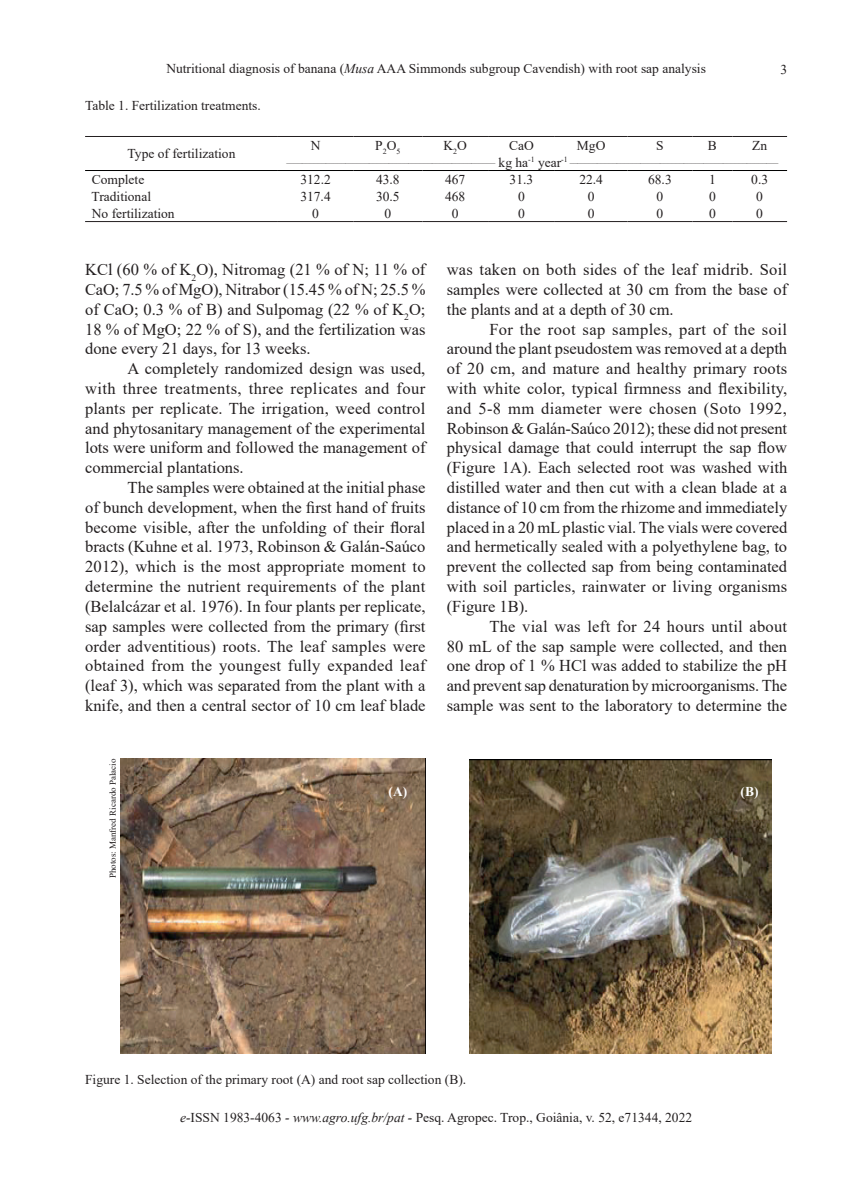
<style>
.page{position:relative;width:851px;height:1191px;background:#fff}
.page>*{position:absolute;margin:0;border:0;box-sizing:border-box;transform-origin:0 0}
.t1{font:16.5px/19.8px "Times New Roman";color:#231f20;text-align:justify}
.t2{font:13.5px "Times New Roman";color:#231f20}
.t3{font:700 13.5px "Times New Roman";color:#fff}
.t4{font:9px "Times New Roman";color:#231f20}
.t5{font:7.8px "Times New Roman";color:#231f20}
.s1{font-style:italic}
.s2{font-size:13.5px}
</style>
<div class="page">
<img style="left:120px;top:758px;width:305px;height:295px">
<img style="left:469px;top:759px;width:302px;height:294px">
<hr style="left:85px;top:136px;width:193px;height:1px;background:#231f20">
<hr style="left:278px;top:136px;width:75px;height:1px;background:#231f20">
<hr style="left:353px;top:136px;width:69px;height:1px;background:#231f20">
<hr style="left:422px;top:136px;width:66px;height:1px;background:#231f20">
<hr style="left:488px;top:136px;width:67px;height:1px;background:#231f20">
<hr style="left:555px;top:136px;width:72px;height:1px;background:#231f20">
<hr style="left:627px;top:136px;width:65px;height:1px;background:#231f20">
<hr style="left:692px;top:136px;width:40px;height:1px;background:#231f20">
<hr style="left:732px;top:136px;width:55px;height:1px;background:#231f20">
<hr style="left:85px;top:170px;width:193px;height:1px;background:#000001">
<hr style="left:278px;top:170px;width:75px;height:1px;background:#000001">
<hr style="left:353px;top:170px;width:69px;height:1px;background:#000001">
<hr style="left:422px;top:170px;width:66px;height:1px;background:#000001">
<hr style="left:488px;top:170px;width:67px;height:1px;background:#000001">
<hr style="left:555px;top:170px;width:72px;height:1px;background:#000001">
<hr style="left:627px;top:170px;width:65px;height:1px;background:#000001">
<hr style="left:692px;top:170px;width:40px;height:1px;background:#000001">
<hr style="left:732px;top:170px;width:55px;height:1px;background:#000001">
<hr style="left:85px;top:221px;width:193px;height:1px;background:#231f20">
<hr style="left:278px;top:221px;width:75px;height:1px;background:#231f20">
<hr style="left:353px;top:221px;width:69px;height:1px;background:#231f20">
<hr style="left:422px;top:221px;width:66px;height:1px;background:#231f20">
<hr style="left:488px;top:221px;width:67px;height:1px;background:#231f20">
<hr style="left:555px;top:221px;width:72px;height:1px;background:#231f20">
<hr style="left:627px;top:221px;width:65px;height:1px;background:#231f20">
<hr style="left:692px;top:221px;width:40px;height:1px;background:#231f20">
<hr style="left:732px;top:221px;width:55px;height:1px;background:#231f20">
<p class="t2" style="left:166px;top:59px;width:541px">Nutritional diagnosis of banana (<span class="s1">Musa</span> AAA Simmonds subgroup Cavendish) with root sap analysis</p>
<p class="t2" style="left:780px;top:60px;width:8px">3</p>
<p class="t2" style="left:85px;top:96px;width:177px">Table 1. Fertilization treatments.</p>
<p class="t2" style="left:128px;top:144px;width:109px">Type of fertilization</p>
<p class="t2" style="left:311px;top:136px;width:11px">N</p>
<p class="t2" style="left:375px;top:136px;width:27px">P<sub>2</sub>O<sub>5</sub></p>
<p class="t2" style="left:443px;top:136px;width:25px">K<sub>2</sub>O</p>
<p class="t2" style="left:509px;top:136px;width:26px">CaO</p>
<p class="t2" style="left:577px;top:136px;width:30px">MgO</p>
<p class="t2" style="left:656px;top:136px;width:9px">S</p>
<p class="t2" style="left:707px;top:136px;width:11px">B</p>
<p class="t2" style="left:752px;top:136px;width:16px">Zn</p>
<p class="t5" style="left:286px;top:154px;width:493px">_____________________________________________________ <span class="s2">kg ha</span>-1 <span class="s2">year</span>-1 _____________________________________________________</p>
<p class="t2" style="left:92px;top:170px;width:54px">Complete</p>
<p class="t2" style="left:300px;top:170px;width:32px">312.2</p>
<p class="t2" style="left:376px;top:170px;width:25px">43.8</p>
<p class="t2" style="left:445px;top:170px;width:22px">467</p>
<p class="t2" style="left:509px;top:170px;width:25px">31.3</p>
<p class="t2" style="left:579px;top:170px;width:25px">22.4</p>
<p class="t2" style="left:648px;top:170px;width:25px">68.3</p>
<p class="t2" style="left:709px;top:170px;width:8px">1</p>
<p class="t2" style="left:751px;top:170px;width:18px">0.3</p>
<p class="t2" style="left:92px;top:187px;width:61px">Traditional</p>
<p class="t2" style="left:300px;top:187px;width:32px">317.4</p>
<p class="t2" style="left:376px;top:187px;width:25px">30.5</p>
<p class="t2" style="left:445px;top:187px;width:22px">468</p>
<p class="t2" style="left:518px;top:187px;width:8px">0</p>
<p class="t2" style="left:587px;top:187px;width:8px">0</p>
<p class="t2" style="left:656px;top:187px;width:8px">0</p>
<p class="t2" style="left:709px;top:187px;width:8px">0</p>
<p class="t2" style="left:756px;top:187px;width:8px">0</p>
<p class="t2" style="left:92px;top:203px;width:84px">No fertilization</p>
<p class="t2" style="left:312px;top:203px;width:8px">0</p>
<p class="t2" style="left:384px;top:203px;width:8px">0</p>
<p class="t2" style="left:452px;top:203px;width:8px">0</p>
<p class="t2" style="left:518px;top:203px;width:8px">0</p>
<p class="t2" style="left:587px;top:203px;width:8px">0</p>
<p class="t2" style="left:656px;top:203px;width:8px">0</p>
<p class="t2" style="left:709px;top:203px;width:8px">0</p>
<p class="t2" style="left:756px;top:203px;width:8px">0</p>
<p class="t1" style="left:85px;top:259px;width:342px">KCl (60 % of K<sub>2</sub>O), Nitromag (21 % of N; 11 % of CaO; 7.5 % of MgO), Nitrabor (15.45 % of N; 25.5 % of CaO; 0.3 % of B) and Sulpomag (22 % of K<sub>2</sub>O; 18 % of MgO; 22 % of S), and the fertilization was done every 21 days, for 13 weeks.</p>
<p class="t1" style="left:85px;top:358px;width:342px;text-indent:43px">A completely randomized design was used, with three treatments, three replicates and four plants per replicate. The irrigation, weed control and phytosanitary management of the experimental lots were uniform and followed the management of commercial plantations.</p>
<p class="t1" style="left:85px;top:477px;width:342px;text-indent:43px">The samples were obtained at the initial phase of bunch development, when the first hand of fruits become visible, after the unfolding of their floral bracts (Kuhne et al. 1973, Robinson &amp; Galán-Saúco 2012), which is the most appropriate moment to determine the nutrient requirements of the plant (Belalcázar et al. 1976). In four plants per replicate, sap samples were collected from the primary (first order adventitious) roots. The leaf samples were obtained from the youngest fully expanded leaf (leaf 3), which was separated from the plant with a knife, and then a central sector of 10 cm leaf blade</p>
<p class="t1" style="left:446px;top:259px;width:342px">was taken on both sides of the leaf midrib. Soil samples were collected at 30 cm from the base of the plants and at a depth of 30 cm.</p>
<p class="t1" style="left:446px;top:319px;width:342px;text-indent:43px">For the root sap samples, part of the soil around the plant pseudostem was removed at a depth of 20 cm, and mature and healthy primary roots with white color, typical firmness and flexibility, and 5-8 mm diameter were chosen (Soto 1992, Robinson &amp; Galán-Saúco 2012); these did not present physical damage that could interrupt the sap flow (Figure 1A). Each selected root was washed with distilled water and then cut with a clean blade at a distance of 10 cm from the rhizome and immediately placed in a 20 mL plastic vial. The vials were covered and hermetically sealed with a polyethylene bag, to prevent the collected sap from being contaminated with soil particles, rainwater or living organisms (Figure 1B).</p>
<p class="t1" style="left:446px;top:616px;width:342px;text-indent:43px">The vial was left for 24 hours until about 80 mL of the sap sample were collected, and then one drop of 1 % HCl was added to stabilize the pH and prevent sap denaturation by microorganisms. The sample was sent to the laboratory to determine the</p>
<p class="t4" style="left:106px;top:878px;width:121px;rotate:-90deg">Photos: Manfred Ricardo Palacio</p>
<p class="t3" style="left:388px;top:782px;width:20px">(A)</p>
<p class="t3" style="left:740px;top:782px;width:19px">(B)</p>
<p class="t2" style="left:85px;top:1070px;width:382px">Figure 1. Selection of the primary root (A) and root sap collection (B).</p>
<p class="t2" style="left:180px;top:1107px;width:513px"><span class="s1">e-</span>ISSN 1983-4063 <span class="s1">- www.agro.ufg.br/pat -</span> Pesq. Agropec. Trop., Goiânia, v. 52, e71344, 2022</p>
</div>
